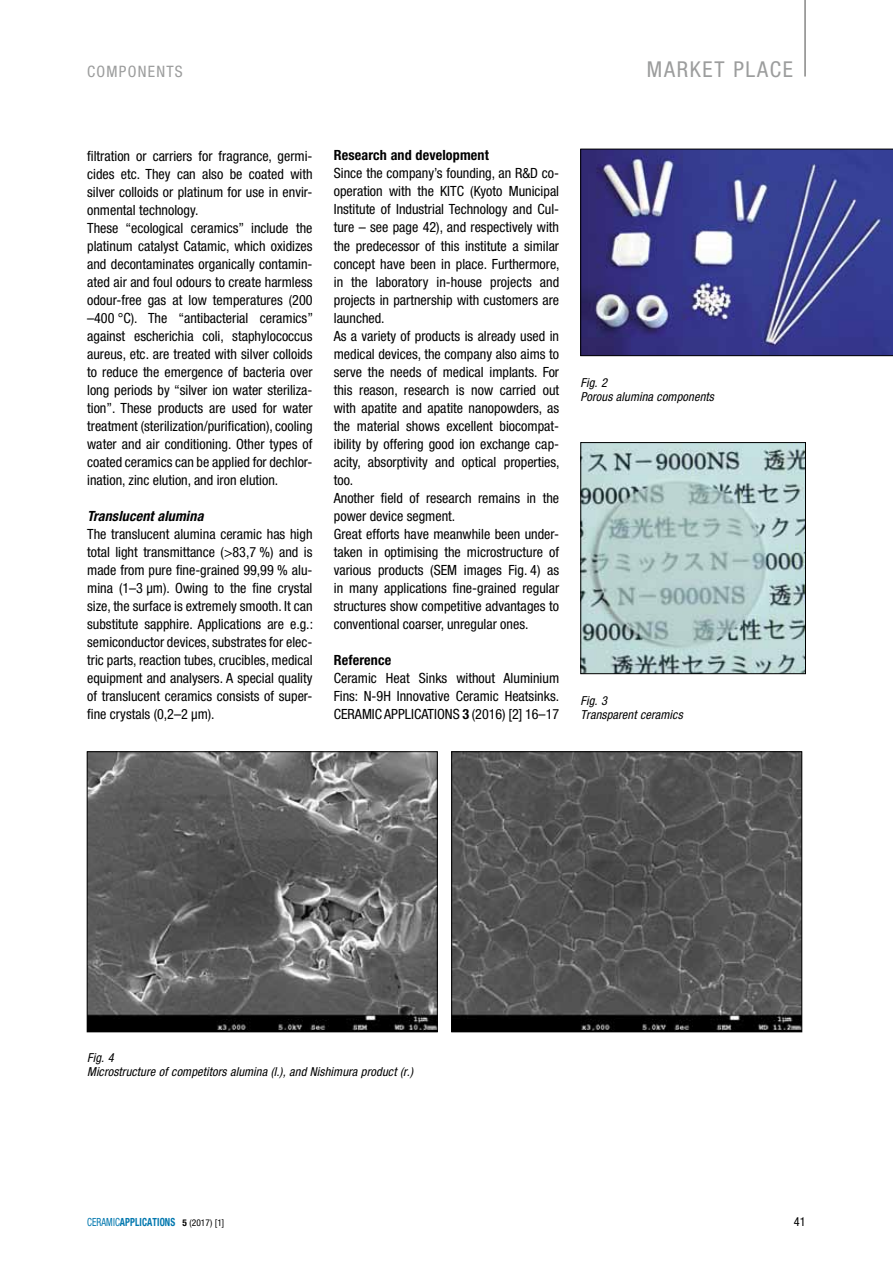
<style>
.page{position:relative;width:893px;height:1263px;background:#fff}
.page>*{position:absolute;margin:0;border:0;box-sizing:border-box;transform-origin:0 0}
.t1{font:condensed 21.9px "Helvetica Neue";letter-spacing:.08em;color:#9c9d9d}
.t2{font:condensed 15.75px "Helvetica Neue";letter-spacing:.08em;color:#9c9d9d}
.t3{font:condensed 14.1px/18px "Helvetica Neue";color:#000}
.t4{font:700 condensed 14.1px "Helvetica Neue";letter-spacing:.01em;color:#000}
.t5{font:italic 700 condensed 14.1px "Helvetica Neue";letter-spacing:.01em;color:#000}
.t6{font:italic condensed 12.3px/13.5px "Helvetica Neue";letter-spacing:.01em;color:#000}
.t7{font:condensed 12.3px "Helvetica Neue";color:#000}
.t8{font:700 condensed 11.25px "Helvetica Neue";letter-spacing:.01em;color:#0077ae;scale:.83 1}
.s1{font-weight:700}
.s2{font-weight:400}
.s3{font-size:9.3px;color:#000}
.s4{font-weight:400;font-size:9.3px;color:#000}
</style>
<div class="page">
<hr style="left:804px;top:0;width:2px;height:77px;background:#878786">
<img style="left:582px;top:444px;width:222px;height:228px">
<div style="left:580px;top:442px;width:226px;height:232px;border:1px solid #000"></div>
<svg style="left:580px;top:149px;width:313px;height:207px"></svg>
<img style="left:453px;top:753px;width:347px;height:277px">
<div style="left:451px;top:751px;width:351px;height:281px;border:1px solid #000"></div>
<img style="left:89px;top:753px;width:346px;height:277px">
<div style="left:87px;top:751px;width:350px;height:281px;border:1px solid #000"></div>
<p class="t2" style="left:87px;top:62px;width:97px">COMPONENTS</p>
<h1 class="t1" style="left:647px;top:57px;width:148px">MARKET PLACE</h1>
<p class="t3" style="left:87px;top:147px;width:227px">filtration or carriers for fragrance, germi&shy;cides etc. They can also be coated with silver colloids or platinum for use in envir&shy;onmental technology.<br>These “ecological ceramics” include the platinum catalyst Catamic, which oxidizes and decontaminates organically contamin&shy;ated air and foul odours to create harmless odour-free gas at low temperatures (200 –400 °C). The “antibacterial ceramics” against escherichia coli, staphylococcus aureus, etc. are treated with silver colloids to reduce the emergence of bacteria over long periods by “silver ion water steriliza&shy;tion”. These products are used for water treatment (sterilization/purification), cooling water and air conditioning. Other types of coated ceramics can be applied for dechlor&shy;ination, zinc elution, and iron elution.</p>
<p class="t5" style="left:87px;top:507px;width:118px">Translucent alumina</p>
<p class="t3" style="left:87px;top:525px;width:227px;text-align:justify">The translucent alumina ceramic has high total light transmittance (&gt;83,7 %) and is made from pure fine-grained 99,99 % alu&shy;mina (1–3 µm). Owing to the fine crystal size, the surface is extremely smooth. It can substitute sapphire. Applications are e.g.: semiconductor devices, substrates for elec&shy;tric parts, reaction tubes, crucibles, medical equipment and analysers. A special quality of translucent ceramics consists of super&shy;fine crystals (0,2–2 µm).</p>
<p class="t4" style="left:334px;top:147px;width:157px">Research and development</p>
<p class="t3" style="left:334px;top:164px;width:227px">Since the company’s founding, an R&amp;D co&shy;operation with the KITC (Kyoto Municipal Institute of Industrial Technology and Cul&shy;ture – see page 42), and respectively with the predecessor of this institute a similar concept have been in place. Furthermore, in the laboratory in-house projects and projects in partnership with customers are launched.<br>As a variety of products is already used in medical devices, the company also aims to serve the needs of medical implants. For this reason, research is now carried out with apatite and apatite nanopowders, as the material shows excellent biocompat&shy;ibility by offering good ion exchange cap&shy;acity, absorptivity and optical properties, too.<br>Another field of research remains in the power device segment.<br>Great efforts have meanwhile been under&shy;taken in optimising the microstructure of various products (SEM images Fig. 4) as in many applications fine-grained regular structures show competitive advantages to conventional coarser, unregular ones.</p>
<p class="t4" style="left:334px;top:651px;width:59px">Reference</p>
<p class="t3" style="left:334px;top:669px;width:227px;text-align:justify">Ceramic Heat Sinks without Aluminium Fins: N-9H Innovative Ceramic Heatsinks.<br>CERAMIC APPLICATIONS <span class="s1">3</span> (2016) [2] 16–17</p>
<p class="t6" style="left:580px;top:376px;width:135px">Fig. 2<br>Porous alumina components</p>
<p class="t6" style="left:580px;top:694px;width:104px">Fig. 3<br>Transparent ceramics</p>
<p class="t6" style="left:87px;top:1051px;width:327px">Fig. 4<br>Microstructure of competitors alumina (l.), and Nishimura product (r.)</p>
<p class="t8" style="left:87px;top:1215px;width:167px"><span class="s2">CERAMIC</span>APPLICATIONS <span class="s3">5</span> <span class="s4">(2017) [1]</span></p>
<p class="t7" style="left:794px;top:1214px;width:14px">41</p>
</div>
